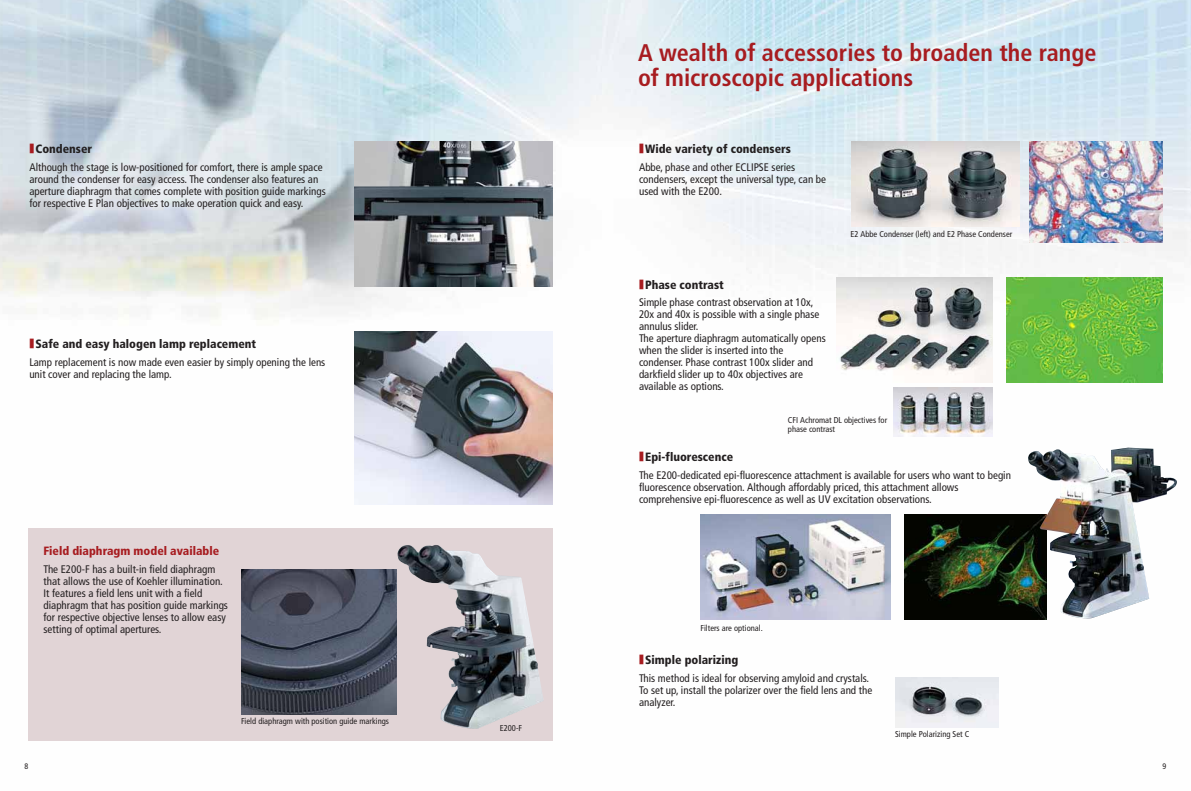
<style>
.page{position:relative;width:1191px;height:791px;background:#fff}
.page>*{position:absolute;margin:0;border:0;box-sizing:border-box;transform-origin:0 0}
.t1{font:700 condensed 24.1px/24.8px "Frutiger";color:#a71c20}
.t2{font:900 condensed 12px "Frutiger";color:#231f20}
.t3{font:900 condensed 12px "Frutiger";color:#a71c20}
.t4{font:condensed 11px/12px "Frutiger";color:#231f20}
.t5{font:condensed 8.5px/9.2px "Frutiger";color:#231f20}
.t6{font:condensed 8px "Frutiger";color:#231f20}
.s1{font-family:"Koz Go Pro";font-weight:700;font-stretch:normal;color:#a71c20}
</style>
<div class="page">
<img style="left:0;top:0;width:1191px;height:728px">
<div style="left:28px;top:528px;width:525px;height:213px;background:#e1d4d6"></div>
<img style="left:354px;top:332px;width:199px;height:173px">
<img style="left:397px;top:545px;width:146px;height:184px">
<img style="left:893px;top:388px;width:99px;height:48px">
<img style="left:904px;top:514px;width:123px;height:105px">
<img style="left:1029px;top:142px;width:133px;height:100px">
<img style="left:700px;top:514px;width:190px;height:105px">
<img style="left:1006px;top:277px;width:156px;height:105px">
<img style="left:354px;top:142px;width:199px;height:144px">
<img style="left:1027px;top:448px;width:149px;height:171px">
<img style="left:241px;top:569px;width:156px;height:145px">
<img style="left:851px;top:142px;width:168px;height:84px">
<img style="left:895px;top:677px;width:103px;height:51px">
<img style="left:836px;top:277px;width:156px;height:105px">
<p class="t2" style="left:29px;top:144px;width:64px"><span class="s1">■</span> Condenser</p>
<p class="t4" style="left:29px;top:162px;width:298px">Although the stage is low-positioned for comfort, there is ample space around the condenser for easy access. The condenser also features an aperture diaphragm that comes complete with position guide markings for respective E Plan objectives to make operation quick and easy.</p>
<p class="t2" style="left:29px;top:339px;width:228px"><span class="s1">■</span> Safe and easy halogen lamp replacement</p>
<p class="t4" style="left:29px;top:357px;width:297px">Lamp replacement is now made even easier by simply opening the lens unit cover and replacing the lamp.</p>
<p class="t3" style="left:44px;top:546px;width:177px">Field diaphragm model available</p>
<p class="t4" style="left:44px;top:564px;width:186px">The E200-F has a built-in field diaphragm that allows the use of Koehler illumination.<br>It features a field lens unit with a field diaphragm that has position guide markings for respective objective lenses to allow easy setting of optimal apertures.</p>
<p class="t5" style="left:241px;top:717px;width:149px">Field diaphragm with position guide markings</p>
<p class="t5" style="left:500px;top:724px;width:24px">E200-F</p>
<h1 class="t1" style="left:638px;top:43px;width:460px">A wealth of accessories to broaden the range of microscopic applications</h1>
<p class="t2" style="left:639px;top:144px;width:153px"><span class="s1">■</span> Wide variety of condensers</p>
<p class="t4" style="left:639px;top:162px;width:189px">Abbe, phase and other ECLIPSE series condensers, except the universal type, can be used with the E200.</p>
<p class="t2" style="left:639px;top:280px;width:86px"><span class="s1">■</span> Phase contrast</p>
<p class="t4" style="left:639px;top:297px;width:188px">Simple phase contrast observation at 10x, 20x and 40x is possible with a single phase annulus slider.<br>The aperture diaphragm automatically opens when the slider is inserted into the condenser. Phase contrast 100x slider and darkfield slider up to 40x objectives are available as options.</p>
<p class="t5" style="left:850px;top:230px;width:163px">E2 Abbe Condenser (left) and E2 Phase Condenser</p>
<p class="t5" style="left:788px;top:416px;width:101px">CFI Achromat DL objectives for phase contrast</p>
<p class="t2" style="left:639px;top:452px;width:96px"><span class="s1">■</span> Epi-fluorescence</p>
<p class="t4" style="left:639px;top:470px;width:373px">The E200-dedicated epi-fluorescence attachment is available for users who want to begin fluorescence observation. Although affordably priced, this attachment allows comprehensive epi-fluorescence as well as UV excitation observations.</p>
<p class="t5" style="left:700px;top:624px;width:64px">Filters are optional.</p>
<p class="t2" style="left:639px;top:655px;width:101px"><span class="s1">■</span> Simple polarizing</p>
<p class="t4" style="left:639px;top:673px;width:235px">This method is ideal for observing amyloid and crystals.<br>To set up, install the polarizer over the field lens and the analyzer.</p>
<p class="t5" style="left:895px;top:730px;width:76px">Simple Polarizing Set C</p>
<p class="t6" style="left:24px;top:763px;width:5px">8</p>
<p class="t6" style="left:1162px;top:763px;width:5px">9</p>
</div>
